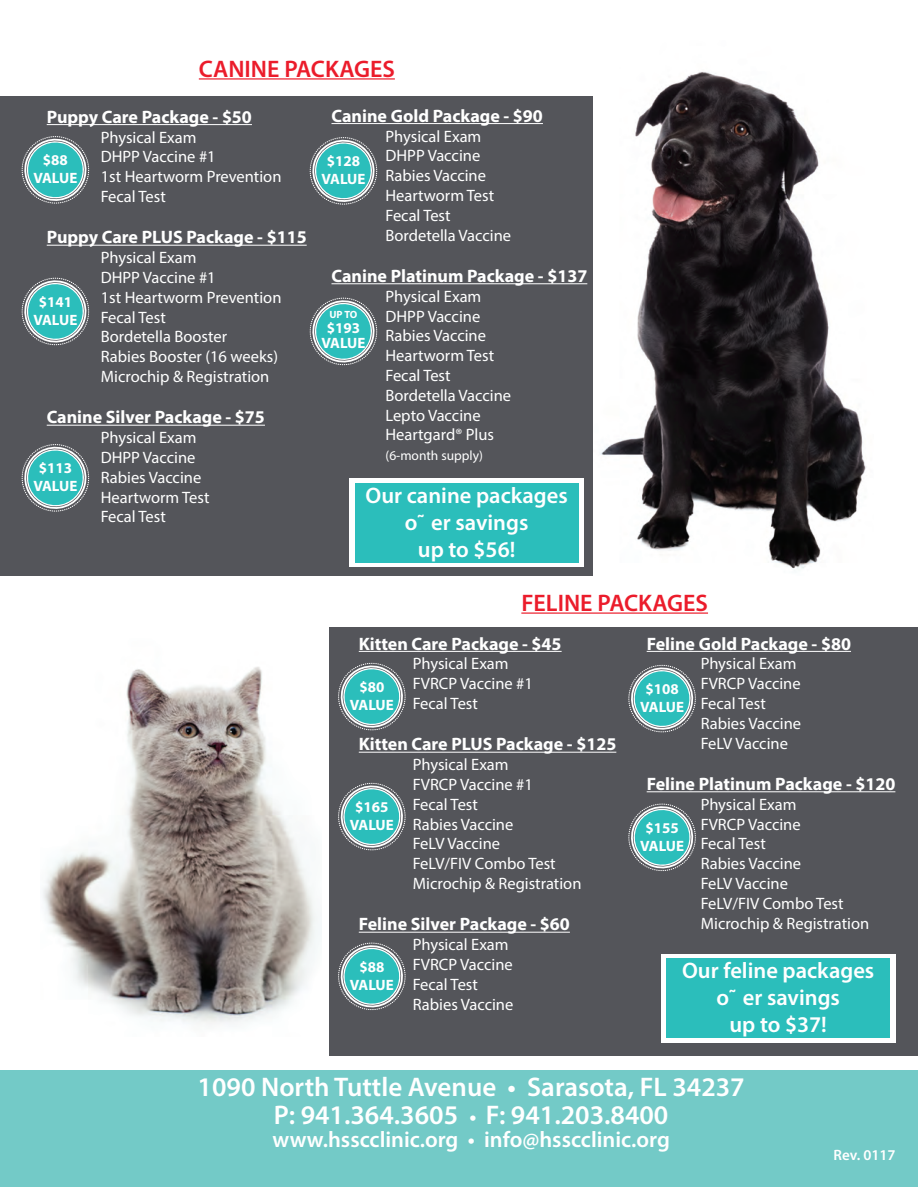
<style>
.page{position:relative;width:918px;height:1188px;background:#fff}
.page>*{position:absolute;margin:0;border:0;box-sizing:border-box;transform-origin:0 0}
.t1{font:600 27px/27.9px "Myriad Pro";color:#fff;text-align:center}
.t2{font:600 24px "Myriad Pro";color:#eb1c2b}
.t3{font:600 22.5px/27px "Myriad Pro";color:#fff;text-align:center}
.t4{font:700 18px "Myriad Pro";color:#fff}
.t5{font:16.5px/19.8px "Myriad Pro";color:#fff}
.t6{font:700 15px/18px "Myriad Pro";color:#fff;text-align:center}
.t7{font:600 15px "Myriad Pro";color:#fff}
.t8{font:13.5px "Myriad Pro";color:#fff}
.t9{font:700 10.5px "Myriad Pro";color:#fff}
.s1{font-size:22.5px}
</style>
<div class="page">
<div style="left:0;top:96px;width:594px;height:480px;background:#54555a"></div>
<div style="left:330px;top:627px;width:588px;height:429px;background:#54555a"></div>
<hr style="left:359px;top:651px;width:203px;height:1px;background:#fff">
<hr style="left:359px;top:752px;width:257px;height:1px;background:#fff">
<hr style="left:359px;top:932px;width:211px;height:1px;background:#fff">
<hr style="left:647px;top:651px;width:204px;height:1px;background:#fff">
<hr style="left:647px;top:791px;width:248px;height:1px;background:#fff">
<svg style="left:338px;top:662px;width:68px;height:69px"></svg>
<svg style="left:338px;top:782px;width:68px;height:69px"></svg>
<svg style="left:338px;top:942px;width:68px;height:68px"></svg>
<svg style="left:628px;top:664px;width:68px;height:69px"></svg>
<svg style="left:628px;top:803px;width:68px;height:68px"></svg>
<hr style="left:521px;top:612px;width:187px;height:2px;background:#eb1c2b">
<img style="left:43px;top:667px;width:277px;height:357px">
<hr style="left:47px;top:124px;width:205px;height:1px;background:#fff">
<hr style="left:47px;top:245px;width:260px;height:1px;background:#fff">
<hr style="left:47px;top:425px;width:218px;height:1px;background:#fff">
<svg style="left:21px;top:136px;width:69px;height:68px"></svg>
<svg style="left:21px;top:277px;width:69px;height:69px"></svg>
<svg style="left:21px;top:444px;width:69px;height:68px"></svg>
<hr style="left:332px;top:123px;width:211px;height:1px;background:#fff">
<hr style="left:332px;top:283px;width:255px;height:1px;background:#fff">
<svg style="left:309px;top:137px;width:69px;height:68px"></svg>
<svg style="left:309px;top:297px;width:69px;height:69px"></svg>
<hr style="left:199px;top:78px;width:196px;height:2px;background:#eb1c2b">
<div style="left:0;top:1070px;width:918px;height:117px;background:#73cac7"></div>
<img style="left:600px;top:72px;width:266px;height:497px">
<div style="left:349px;top:479px;width:235px;height:88px;background:#fff"></div>
<div style="left:355px;top:483px;width:223px;height:80px;background:#2bbebb"></div>
<div style="left:661px;top:954px;width:235px;height:89px;background:#fff"></div>
<div style="left:667px;top:959px;width:223px;height:79px;background:#2bbebb"></div>
<h2 class="t2" style="left:199px;top:53px;width:198px">CANINE PACKAGES</h2>
<p class="t4" style="left:47px;top:105px;width:207px">Puppy Care Package - $50</p>
<p class="t5" style="left:101px;top:127px;width:182px">Physical Exam<br>DHPP Vaccine #1<br>1st Heartworm Prevention<br>Fecal Test</p>
<p class="t4" style="left:47px;top:226px;width:261px">Puppy Care PLUS Package - $115</p>
<p class="t5" style="left:101px;top:248px;width:182px">Physical Exam<br>DHPP Vaccine #1<br>1st Heartworm Prevention<br>Fecal Test<br>Bordetella Booster<br>Rabies Booster (16 weeks)<br>Microchip &amp; Registration</p>
<p class="t4" style="left:47px;top:406px;width:220px">Canine Silver Package - $75</p>
<p class="t5" style="left:101px;top:428px;width:110px">Physical Exam<br>DHPP Vaccine<br>Rabies Vaccine<br>Heartworm Test<br>Fecal Test</p>
<p class="t6" style="left:33px;top:151px;width:46px">$88<br>VALUE</p>
<p class="t6" style="left:33px;top:292px;width:46px">$141<br>VALUE</p>
<p class="t6" style="left:33px;top:459px;width:46px">$113<br>VALUE</p>
<p class="t4" style="left:332px;top:104px;width:213px">Canine Gold Package - $90</p>
<p class="t5" style="left:386px;top:126px;width:127px">Physical Exam<br>DHPP Vaccine<br>Rabies Vaccine<br>Heartworm Test<br>Fecal Test<br>Bordetella Vaccine</p>
<p class="t4" style="left:332px;top:264px;width:257px">Canine Platinum Package - $137</p>
<p class="t5" style="left:386px;top:286px;width:127px">Physical Exam<br>DHPP Vaccine<br>Rabies Vaccine<br>Heartworm Test<br>Fecal Test<br>Bordetella Vaccine<br>Lepto Vaccine<br>Heartgard® Plus</p>
<p class="t8" style="left:386px;top:447px;width:99px">(6-month supply)</p>
<p class="t6" style="left:321px;top:152px;width:46px">$128<br>VALUE</p>
<p class="t9" style="left:329px;top:307px;width:29px">UP TO</p>
<p class="t6" style="left:321px;top:320px;width:46px;line-height:15px">$193<br>VALUE</p>
<h3 class="t3" style="left:365px;top:481px;width:204px">Our canine packages o˜ er savings<br>up to $56!</h3>
<h2 class="t2" style="left:521px;top:587px;width:188px">FELINE PACKAGES</h2>
<p class="t4" style="left:359px;top:632px;width:204px">Kitten Care Package - $45</p>
<p class="t5" style="left:413px;top:654px;width:122px">Physical Exam<br>FVRCP Vaccine #1<br>Fecal Test</p>
<p class="t4" style="left:359px;top:733px;width:259px">Kitten Care PLUS Package - $125</p>
<p class="t5" style="left:413px;top:755px;width:170px">Physical Exam<br>FVRCP Vaccine #1<br>Fecal Test<br>Rabies Vaccine<br>FeLV Vaccine<br>FeLV/FIV Combo Test<br>Microchip &amp; Registration</p>
<p class="t4" style="left:359px;top:913px;width:213px">Feline Silver Package - $60</p>
<p class="t5" style="left:413px;top:935px;width:102px">Physical Exam<br>FVRCP Vaccine<br>Fecal Test<br>Rabies Vaccine</p>
<p class="t6" style="left:350px;top:677px;width:46px">$80<br>VALUE</p>
<p class="t6" style="left:350px;top:797px;width:46px">$165<br>VALUE</p>
<p class="t6" style="left:350px;top:957px;width:46px">$88<br>VALUE</p>
<p class="t4" style="left:647px;top:632px;width:206px">Feline Gold Package - $80</p>
<p class="t5" style="left:701px;top:654px;width:102px">Physical Exam<br>FVRCP Vaccine<br>Fecal Test<br>Rabies Vaccine<br>FeLV Vaccine</p>
<p class="t4" style="left:647px;top:772px;width:250px">Feline Platinum Package - $120</p>
<p class="t5" style="left:701px;top:794px;width:170px">Physical Exam<br>FVRCP Vaccine<br>Fecal Test<br>Rabies Vaccine<br>FeLV Vaccine<br>FeLV/FIV Combo Test<br>Microchip &amp; Registration</p>
<p class="t6" style="left:640px;top:679px;width:46px">$108<br>VALUE</p>
<p class="t6" style="left:640px;top:818px;width:46px">$155<br>VALUE</p>
<h3 class="t3" style="left:682px;top:957px;width:194px">Our feline packages o˜ er savings<br>up to $37!</h3>
<h1 class="t1" style="left:198px;top:1073px;width:549px">1090 North Tuttle Avenue • Sarasota, FL 34237<br>P: 941.364.3605 <span class="s1">•</span> F: 941.203.8400</h1>
<h3 class="t3" style="left:272px;top:1125px;width:399px">www.hsscclinic.org • info@hsscclinic.org</h3>
<p class="t7" style="left:834px;top:1146px;width:64px">Rev. 0117</p>
</div>
